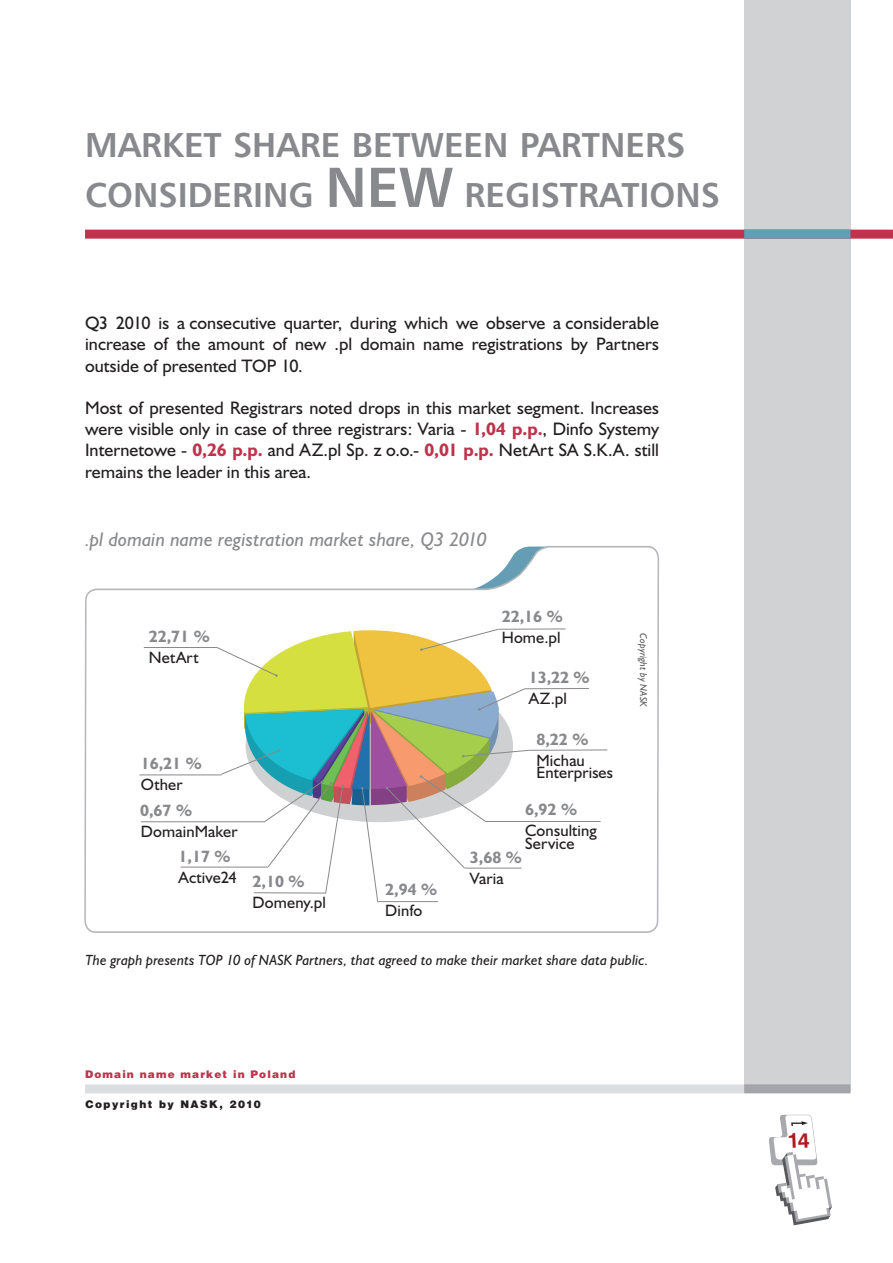
<style>
.page{position:relative;width:893px;height:1263px;background:#fff}
.page>*{position:absolute;margin:0;border:0;box-sizing:border-box;transform-origin:0 0}
.t1{font:700 33px/49.5px "Humnst 777 PL";color:#87898c}
.t2{font:italic 18px "Humanst 521 PL";letter-spacing:.005em;color:#87898c}
.t3{font:16.5px/21.1px "Humanst 521 PL";letter-spacing:.005em;color:#231f20;text-align:justify}
.t4{font:15px/12px "Humanst 521 PL";letter-spacing:.01em;color:#231f20}
.t5{font:700 15px "Humanst 521 PL";color:#87898c}
.t6{font:italic 13.5px "Humanst 521 PL";letter-spacing:.005em;color:#231f20}
.t7{font:900 10.5px "Switzerland";letter-spacing:.11em;color:#bf334c}
.t8{font:900 10.5px "Switzerland";letter-spacing:.14em;color:#231f20}
.t9{font:italic 9px "Humanst 521 PL";letter-spacing:.015em;color:#57585a}
.s1{font-size:54px}
.s2{font-weight:700;color:#bf334c}
</style>
<div class="page">
<div style="left:744px;top:0;width:106px;height:1092px;background:#d1d2d4"></div>
<div style="left:85px;top:230px;width:808px;height:9px;background:#bf334c"></div>
<div style="left:744px;top:230px;width:106px;height:9px;background:#649db4"></div>
<div style="left:85px;top:1084px;width:659px;height:9px;background:#dcdddf"></div>
<div style="left:744px;top:1084px;width:106px;height:9px;background:#a4a5a9"></div>
<svg style="left:84px;top:546px;width:575px;height:387px"></svg>
<hr style="left:139px;top:775px;width:82px;height:1px;background:#87898c">
<hr style="left:141px;top:821px;width:124px;height:1px;background:#87898c">
<hr style="left:181px;top:867px;width:87px;height:1px;background:#87898c">
<hr style="left:144px;top:647px;width:73px;height:1px;background:#87898c">
<hr style="left:529px;top:750px;width:78px;height:1px;background:#87898c">
<hr style="left:499px;top:629px;width:67px;height:1px;background:#87898c">
<hr style="left:524px;top:688px;width:65px;height:1px;background:#87898c">
<hr style="left:486px;top:821px;width:115px;height:1px;background:#87898c">
<svg style="left:216px;top:628px;width:314px;height:274px"></svg>
<svg style="left:769px;top:1115px;width:63px;height:110px"></svg>
<h1 class="t1" style="left:85px;top:120px;width:637px">MARKET SHARE B ETWEEN PARTNERS<br>CONSIDERING <span class="s1">NEW</span> REGISTRATIONS</h1>
<p class="t3" style="left:85px;top:312px;width:576px">Q3 2010 is a consecutive quarter, during which we observe a considerable increase of the amount of new .pl domain name registrations by Partners outside of presented TOP 10.</p>
<p class="t3" style="left:85px;top:397px;width:576px">Most of presented Registrars noted drops in this market segment. Increases were visible only in case of three registrars: Varia - <span class="s2">1,04 p.p.</span>, Dinfo Systemy Internetowe - <span class="s2">0,26 p.p.</span> and AZ.pl Sp. z o.o.- <span class="s2">0,01 p.p.</span> NetArt SA S.K.A. still remains the leader in this area.</p>
<p class="t2" style="left:85px;top:527px;width:403px">.pl domain name registration market share, Q3 2010</p>
<p class="t5" style="left:149px;top:626px;width:62px">22,71 %</p>
<p class="t4" style="left:149px;top:651px;width:51px">NetArt</p>
<p class="t5" style="left:141px;top:753px;width:62px">16,21 %</p>
<p class="t4" style="left:141px;top:778px;width:43px">Other</p>
<p class="t5" style="left:502px;top:606px;width:62px">22,16 %</p>
<p class="t4" style="left:502px;top:631px;width:60px">Home.pl</p>
<p class="t5" style="left:529px;top:667px;width:62px">13,22 %</p>
<p class="t4" style="left:529px;top:692px;width:40px">AZ.pl</p>
<p class="t5" style="left:536px;top:729px;width:53px">8,22 %</p>
<p class="t4" style="left:536px;top:754px;width:78px">Michau<br>Enterprises</p>
<p class="t5" style="left:140px;top:800px;width:53px">0,67 %</p>
<p class="t4" style="left:141px;top:825px;width:98px">DomainMaker</p>
<p class="t5" style="left:179px;top:846px;width:53px">1,17 %</p>
<p class="t4" style="left:179px;top:871px;width:60px">Active24</p>
<p class="t5" style="left:253px;top:871px;width:53px">2,10 %</p>
<p class="t4" style="left:253px;top:896px;width:75px">Domeny.pl</p>
<p class="t5" style="left:385px;top:879px;width:53px">2,94 %</p>
<p class="t4" style="left:385px;top:904px;width:39px">Dinfo</p>
<p class="t5" style="left:525px;top:799px;width:53px">6,92 %</p>
<p class="t4" style="left:525px;top:823px;width:73px;line-height:13.5px">Consulting<br>Service</p>
<p class="t5" style="left:470px;top:847px;width:53px">3,68 %</p>
<p class="t4" style="left:470px;top:872px;width:35px">Varia</p>
<p class="t9" style="left:650px;top:633px;width:75px;rotate:90deg">Copyright by NASK</p>
<p class="t6" style="left:85px;top:950px;width:565px">The graph presents TOP 10 of NASK Partners, that agreed to make their market share data public.</p>
<p class="t7" style="left:85px;top:1068px;width:212px">Domain name market in Poland</p>
<p class="t8" style="left:85px;top:1098px;width:177px">Copyright by NASK, 2010</p>
</div>
